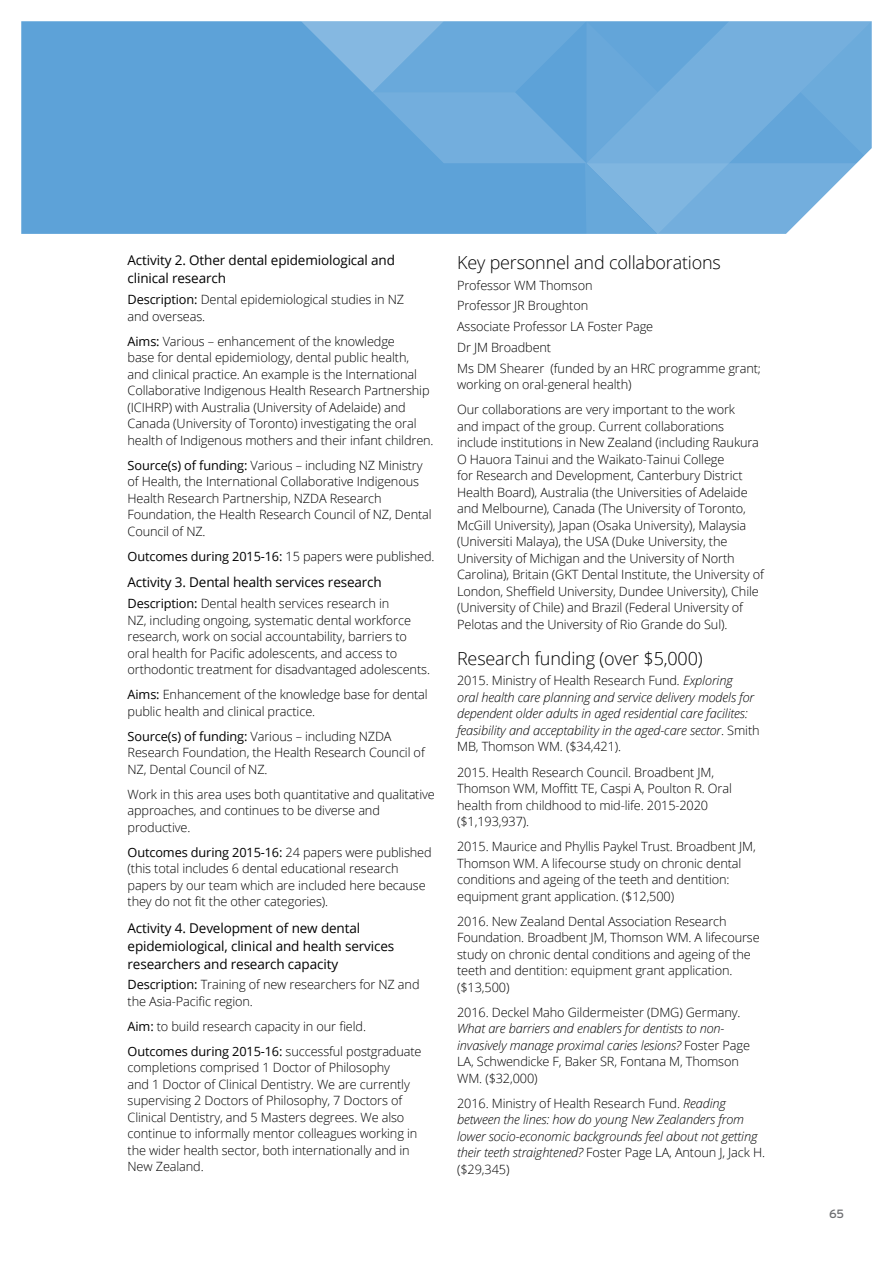
<style>
.page{position:relative;width:893px;height:1263px;background:#fff}
.page>*{position:absolute;margin:0;border:0;box-sizing:border-box;transform-origin:0 0}
.t1{font:300 18px "Open Sans";letter-spacing:-.01em;color:#000}
.t2{font:13.5px/18px "Open Sans";letter-spacing:-.01em;color:#000}
.t3{font:300 12.75px/16.5px "Open Sans";letter-spacing:-.01em;color:#000}
.t4{font:italic 300 12.75px/16.5px "Open Sans";letter-spacing:-.01em;color:#000}
.t5{font:12.75px "Open Sans";letter-spacing:-.01em;color:#000}
.t6{font:12px "Interstate";color:#6d6e71}
.s1{font-weight:400}
.s2{font-weight:300}
.s3{font-style:normal}
</style>
<div class="page">
<div style="left:21px;top:21px;width:280px;height:213px;background:#5da2d8"></div>
<svg style="left:301px;top:21px;width:571px;height:213px"></svg>
<p class="t2" style="left:128px;top:251px;width:269px">Activity 2. Other dental epidemiological and clinical research</p>
<p class="t3" style="left:128px;top:291px;width:278px"><span class="s1">Description:</span> Dental epidemiological studies in NZ and overseas.</p>
<p class="t3" style="left:128px;top:332px;width:308px"><span class="s1">Aims:</span> Various – enhancement of the knowledge<br>base for dental epidemiology, dental public health, and clinical practice. An example is the International Collaborative Indigenous Health Research Partnership (ICIHRP) with Australia (University of Adelaide) and Canada (University of Toronto) investigating the oral health of Indigenous mothers and their infant children.</p>
<p class="t3" style="left:128px;top:456px;width:306px"><span class="s1">Source(s) of funding:</span> Various – including NZ Ministry of Health, the International Collaborative Indigenous Health Research Partnership, NZDA Research Foundation, the Health Research Council of NZ, Dental Council of NZ.</p>
<p class="t5" style="left:128px;top:547px;width:309px">Outcomes during 2015-16: <span class="s2">15 papers were published.</span></p>
<p class="t2" style="left:128px;top:573px;width:256px">Activity 3. Dental health services research</p>
<p class="t3" style="left:128px;top:595px;width:304px"><span class="s1">Description:</span> Dental health services research in<br>NZ, including ongoing, systematic dental workforce research, work on social accountability, barriers to oral health for Pacific adolescents, and access to orthodontic treatment for disadvantaged adolescents.</p>
<p class="t3" style="left:128px;top:686px;width:302px"><span class="s1">Aims:</span> Enhancement of the knowledge base for dental public health and clinical practice.</p>
<p class="t3" style="left:128px;top:727px;width:299px"><span class="s1">Source(s) of funding:</span> Various – including NZDA<br>Research Foundation, the Health Research Council of<br>NZ, Dental Council of NZ.</p>
<p class="t3" style="left:128px;top:785px;width:309px">Work in this area uses both quantitative and qualitative approaches, and continues to be diverse and productive.</p>
<p class="t3" style="left:128px;top:843px;width:306px"><span class="s1">Outcomes during 2015-16:</span> 24 papers were published (this total includes 6 dental educational research papers by our team which are included here because they do not fit the other categories).</p>
<p class="t2" style="left:128px;top:918px;width:268px">Activity 4. Development of new dental epidemiological, clinical and health services researchers and research capacity</p>
<p class="t3" style="left:128px;top:976px;width:293px"><span class="s1">Description:</span> Training of new researchers for NZ and the Asia-Pacific region.</p>
<p class="t3" style="left:128px;top:1013px;width:296px;line-height:25px"><span class="s1">Aim:</span> to build research capacity in our field.<br><span class="s1">Outcomes during 2015-16:</span> successful postgraduate</p>
<p class="t3" style="left:128px;top:1059px;width:291px">completions comprised 1 Doctor of Philosophy<br>and 1 Doctor of Clinical Dentistry. We are currently supervising 2 Doctors of Philosophy, 7 Doctors of Clinical Dentistry, and 5 Masters degrees. We also continue to informally mentor colleagues working in the wider health sector, both internationally and in New Zealand.</p>
<h1 class="t1" style="left:457px;top:250px;width:265px">Key personnel and collaborations</h1>
<p class="t3" style="left:457px;top:274px;width:305px;line-height:20.7px">Professor WM Thomson<br>Professor JR Broughton<br>Associate Professor LA Foster Page<br>Dr JM Broadbent<br>Ms DM Shearer (funded by an HRC programme grant;</p>
<p class="t3" style="left:457px;top:372px;width:279px;line-height:25px">working on oral-general health)<br>Our collaborations are very important to the work</p>
<p class="t3" style="left:457px;top:417px;width:308px">and impact of the group. Current collaborations include institutions in New Zealand (including Raukura O Hauora Tainui and the Waikato-Tainui College<br>for Research and Development, Canterbury District Health Board), Australia (the Universities of Adelaide and Melbourne), Canada (The University of Toronto, McGill University), Japan (Osaka University), Malaysia (Universiti Malaya), the USA (Duke University, the University of Michigan and the University of North Carolina), Britain (GKT Dental Institute, the University of London, Sheffield University, Dundee University), Chile (University of Chile) and Brazil (Federal University of Pelotas and the University of Rio Grande do Sul).</p>
<h1 class="t1" style="left:457px;top:646px;width:247px">Research funding (over $5,000)</h1>
<p class="t4" style="left:457px;top:672px;width:304px"><span class="s3">2015. Ministry of Health Research Fund</span>. Exploring<br>oral health care planning and service delivery models for dependent older adults in aged residential care facilites: feasibility and acceptability in the aged-care sector<span class="s3">. Smith MB, Thomson WM. ($34,421).</span></p>
<p class="t3" style="left:457px;top:763px;width:276px">2015. Health Research Council. Broadbent JM, Thomson WM, Moffitt TE, Caspi A, Poulton R. Oral health from childhood to mid-life. 2015-2020 ($1,193,937).</p>
<p class="t3" style="left:457px;top:838px;width:300px">2015. Maurice and Phyllis Paykel Trust. Broadbent JM, Thomson WM. A lifecourse study on chronic dental conditions and ageing of the teeth and dentition: equipment grant application. ($12,500)</p>
<p class="t3" style="left:457px;top:912px;width:304px">2016. New Zealand Dental Association Research Foundation. Broadbent JM, Thomson WM. A lifecourse study on chronic dental conditions and ageing of the teeth and dentition: equipment grant application. ($13,500)</p>
<p class="t3" style="left:457px;top:1003px;width:285px">2016. Deckel Maho Gildermeister (DMG) Germany.</p>
<p class="t4" style="left:457px;top:1020px;width:294px">What are barriers and enablers for dentists to non&shy;invasively manage proximal caries lesions? <span class="s3">Foster Page LA, Schwendicke F, Baker SR, Fontana M, Thomson WM. ($32,000)</span></p>
<p class="t4" style="left:457px;top:1094px;width:309px"><span class="s3">2016. Ministry of Health Research Fund.</span> Reading between the lines: how do young New Zealanders from lower socio-economic backgrounds feel about not getting their teeth straightened? <span class="s3">Foster Page LA, Antoun J, Jack H. ($29,345)</span></p>
<p class="t6" style="left:829px;top:1207px;width:17px">65</p>
</div>
